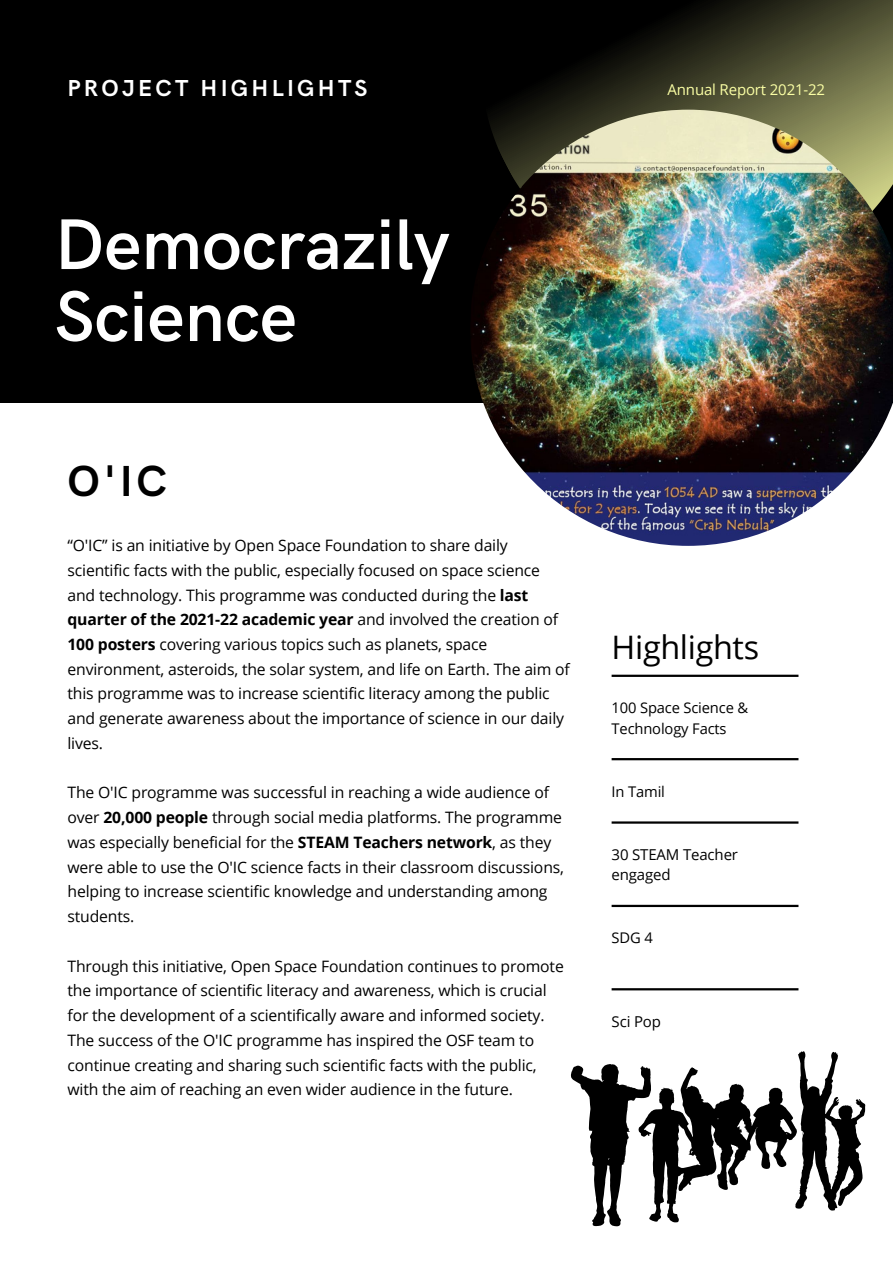
<style>
.page{position:relative;width:893px;height:1264px;background:#fff}
.page>*{position:absolute;margin:0;border:0;box-sizing:border-box;transform-origin:0 0}
.t1{font:600 72px/72px "HK Grotesk";color:#fff}
.t2{font:700 43.5px "HK Grotesk";color:#000}
.t3{font:32.4px "Open Sans";letter-spacing:-.01em;color:#000}
.t4{font:700 23.25px "HK Grotesk";letter-spacing:.14em;color:#fff}
.t5{font:15.75px/24.8px "Open Sans";letter-spacing:-.01em;color:#000}
.t6{font:15px/20.2px "Open Sans";letter-spacing:-.01em;color:#000}
.t7{font:15px "Open Sans";letter-spacing:-.01em;color:#fbffa5}
.t8{font:14.7px/20.2px "Open Sans";letter-spacing:-.01em;color:#000}
.s1{font-weight:700}
</style>
<div class="page">
<div style="left:0;top:0;width:892px;height:402px;background:#000"></div>
<svg style="left:509px;top:0;width:383px;height:110px"></svg>
<hr style="left:611px;top:674px;width:187px;height:3px;background:#000">
<hr style="left:611px;top:821px;width:187px;height:2px;background:#000">
<hr style="left:611px;top:988px;width:187px;height:2px;background:#000">
<hr style="left:611px;top:758px;width:187px;height:2px;background:#000">
<hr style="left:611px;top:904px;width:187px;height:3px;background:#000">
<img style="left:470px;top:110px;width:422px;height:436px">
<svg style="left:570px;top:1051px;width:295px;height:175px"></svg>
<p class="t4" style="left:67px;top:75px;width:301px">PROJECT HIGHLIGHTS</p>
<p class="t1" style="left:55px;top:211px;width:396px">Democrazily<br>Science</p>
<p class="t7" style="left:667px;top:79px;width:159px">Annual Report 2021-22</p>
<p class="t2" style="left:67px;top:456px;width:101px">O'IC</p>
<p class="t5" style="left:67px;top:532px;width:504px">“O'IC” is an initiative by Open Space Foundation to share daily scientific facts with the public, especially focused on space science and technology. This programme was conducted during the <span class="s1">last quarter of the 2021-22 academic year</span> and involved the creation of <span class="s1">100 posters</span> covering various topics such as planets, space environment, asteroids, the solar system, and life on Earth. The aim of this programme was to increase scientific literacy among the public and generate awareness about the importance of science in our daily lives.</p>
<p class="t5" style="left:67px;top:780px;width:498px">The O'IC programme was successful in reaching a wide audience of over <span class="s1">20,000 people</span> through social media platforms. The programme was especially beneficial for the <span class="s1">STEAM Teachers network</span>, as they were able to use the O'IC science facts in their classroom discussions, helping to increase scientific knowledge and understanding among students.</p>
<p class="t5" style="left:67px;top:953px;width:498px">Through this initiative, Open Space Foundation continues to promote the importance of scientific literacy and awareness, which is crucial for the development of a scientifically aware and informed society.<br>The success of the O'IC programme has inspired the OSF team to continue creating and sharing such scientific facts with the public, with the aim of reaching an even wider audience in the future.</p>
<p class="t3" style="left:611px;top:624px;width:149px">Highlights</p>
<p class="t8" style="left:611px;top:697px;width:138px">100 Space Science &amp;<br>Technology Facts</p>
<p class="t8" style="left:611px;top:780px;width:55px">In Tamil</p>
<p class="t6" style="left:611px;top:844px;width:128px">30 STEAM Teacher engaged</p>
<p class="t8" style="left:611px;top:927px;width:43px">SDG 4</p>
<p class="t6" style="left:611px;top:1010px;width:51px">Sci Pop</p>
</div>
